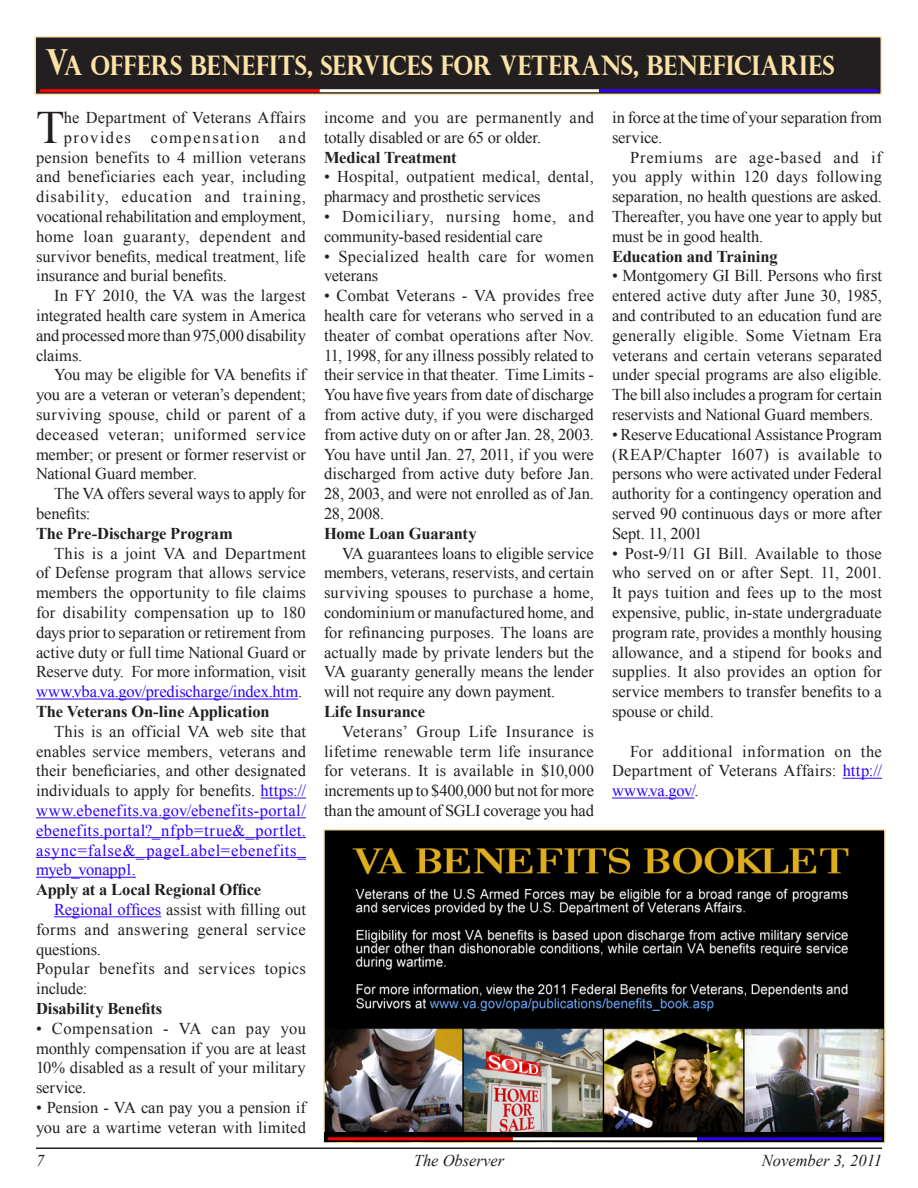
<style>
.page{position:relative;width:918px;height:1188px;background:#fff}
.page>*{position:absolute;margin:0;border:0;box-sizing:border-box;transform-origin:0 0}
.t1{font:46.35px "Times New Roman";color:#231f20}
.t2{font:700 27px "Perpetua Titling";letter-spacing:.005em;color:#fbe3a7;scale:.89 1}
.Normal__Web{font:16.5px/19.8px "Times New Roman";color:#231f20;text-align:justify}
.t3{font:700 16.5px "Times New Roman";letter-spacing:-.01em;color:#231f20}
.Normal__Web-2{font:16.5px/19.8px "Times New Roman";letter-spacing:.02em;color:#231f20}
.Normal__Web-3{font:16.5px/19.8px "Times New Roman";letter-spacing:.025em;color:#231f20}
.Normal__Web-4{font:16.5px "Times New Roman";letter-spacing:.05em;color:#231f20}
.Normal__Web-5{font:16.5px "Times New Roman";letter-spacing:.035em;color:#231f20}
.t4{font:italic 16.5px "Times New Roman";color:#231f20}
.Normal__Web-6{font:16.5px "Times New Roman";letter-spacing:.09em;color:#231f20}
.s1{font-size:36px}
.s2{color:#3000fd}
</style>
<div class="page">
<hr style="left:36px;top:1148px;width:846px;height:1px;background:#231f20">
<hr style="left:36px;top:699px;width:262px;height:1px;background:#3000fd">
<hr style="left:261px;top:798px;width:45px;height:1px;background:#3000fd">
<hr style="left:36px;top:817px;width:270px;height:1px;background:#3000fd">
<hr style="left:36px;top:837px;width:270px;height:1px;background:#3000fd">
<hr style="left:36px;top:857px;width:270px;height:1px;background:#3000fd">
<hr style="left:36px;top:877px;width:100px;height:1px;background:#3000fd">
<hr style="left:54px;top:916px;width:107px;height:1px;background:#3000fd">
<hr style="left:843px;top:778px;width:39px;height:1px;background:#3000fd">
<hr style="left:612px;top:798px;width:82px;height:1px;background:#3000fd">
<div style="left:35px;top:37px;width:846px;height:57px;background:#231f20"></div>
<div style="left:34px;top:36px;width:848px;height:59px;border:2px solid #fbe3a7"></div>
<hr style="left:319px;top:89px;width:280px;height:3px;background:#fff">
<hr style="left:40px;top:89px;width:279px;height:3px;background:#f00">
<hr style="left:599px;top:89px;width:279px;height:3px;background:#3000fd">
<img style="left:326px;top:832px;width:557px;height:301px">
<div style="left:323px;top:829px;width:563px;height:314px;border:2px solid #fbe3a7"></div>
<img style="left:325px;top:1133px;width:559px;height:9px">
<hr style="left:513px;top:1137px;width:184px;height:3px;background:#fff">
<hr style="left:328px;top:1137px;width:185px;height:3px;background:#f00">
<hr style="left:697px;top:1137px;width:185px;height:3px;background:#3000fd">
<p class="t2" style="left:45px;top:49px;width:889px"><span class="s1">V</span>A OFFERS BENEFITS, SERVICES FOR VETERANS, BENEFICIARIES</p>
<p class="t1" style="left:36px;top:96px;width:30px">T</p>
<p class="Normal__Web" style="left:64px;top:107px;width:244px">he Department of Veterans Affairs</p>
<p class="Normal__Web-6" style="left:64px;top:126px;width:244px">provides compensation and</p>
<p class="Normal__Web-2" style="left:36px;top:147px;width:272px">pension benefits to 4 million veterans</p>
<p class="Normal__Web" style="left:36px;top:167px;width:271px">and beneficiaries each year, including</p>
<p class="Normal__Web-4" style="left:36px;top:186px;width:272px">disability, education and training,</p>
<p class="Normal__Web" style="left:36px;top:206px;width:272px">vocational rehabilitation and employment,</p>
<p class="Normal__Web-5" style="left:36px;top:225px;width:271px">home loan guaranty, dependent and</p>
<p class="Normal__Web" style="left:36px;top:246px;width:271px">survivor benefits, medical treatment, life</p>
<p class="Normal__Web" style="left:36px;top:266px;width:192px">insurance and burial benefits.</p>
<p class="Normal__Web" style="left:36px;top:286px;width:271px;text-indent:18px">In FY 2010, the VA was the largest integrated health care system in America and processed more than 975,000 disability claims.</p>
<p class="Normal__Web" style="left:36px;top:365px;width:271px;text-indent:18px">You may be eligible for VA benefits if you are a veteran or veteran’s dependent; surviving spouse, child or parent of a deceased veteran; uniformed service member; or present or former reservist or National Guard member.</p>
<p class="Normal__Web" style="left:36px;top:484px;width:272px;text-indent:18px">The VA offers several ways to apply for benefits:</p>
<p class="t3" style="left:36px;top:522px;width:198px">The Pre-Discharge Program</p>
<p class="Normal__Web" style="left:36px;top:543px;width:272px;text-indent:18px">This is a joint VA and Department of Defense program that allows service members the opportunity to file claims for disability compensation up to 180 days prior to separation or retirement from active duty or full time National Guard or Reserve duty. For more information, visit <span class="s2">www.vba.va.gov/predischarge/index.htm</span>.</p>
<p class="t3" style="left:36px;top:700px;width:235px">The Veterans On-line Application</p>
<p class="Normal__Web" style="left:36px;top:721px;width:272px;text-indent:18px">This is an official VA web site that enables service members, veterans and their beneficiaries, and other designated individuals to apply for benefits. <span class="s2">https:// www.ebenefits.va.gov/ebenefits-portal/ ebenefits.portal?_nfpb=true&amp;_portlet. async=false&amp;_pageLabel=ebenefits_ myeb_vonapp1.</span></p>
<p class="t3" style="left:36px;top:878px;width:227px">Apply at a Local Regional Office</p>
<p class="Normal__Web" style="left:36px;top:899px;width:271px;text-indent:18px"><span class="s2">Regional offices</span> assist with filling out forms and answering general service questions.</p>
<p class="Normal__Web-3" style="left:36px;top:959px;width:272px">Popular benefits and services topics include:</p>
<p class="t3" style="left:36px;top:997px;width:128px">Disability Benefits</p>
<p class="Normal__Web" style="left:36px;top:1018px;width:272px">• Compensation - VA can pay you monthly compensation if you are at least 10% disabled as a result of your military service.</p>
<p class="Normal__Web" style="left:36px;top:1097px;width:271px">• Pension - VA can pay you a pension if you are a wartime veteran with limited</p>
<p class="Normal__Web" style="left:324px;top:107px;width:272px">income and you are permanently and totally disabled or are 65 or older.</p>
<p class="t3" style="left:324px;top:146px;width:134px">Medical Treatment</p>
<p class="Normal__Web" style="left:324px;top:167px;width:271px">• Hospital, outpatient medical, dental, pharmacy and prosthetic services</p>
<p class="Normal__Web" style="left:324px;top:206px;width:271px">• Domiciliary, nursing home, and community-based residential care</p>
<p class="Normal__Web-2" style="left:324px;top:246px;width:271px">• Specialized health care for women veterans</p>
<p class="Normal__Web" style="left:324px;top:286px;width:272px">• Combat Veterans - VA provides free health care for veterans who served in a theater of combat operations after Nov.<br>11, 1998, for any illness possibly related to their service in that theater. Time Limits - You have five years from date of discharge from active duty, if you were discharged from active duty on or after Jan. 28, 2003.<br>You have until Jan. 27, 2011, if you were discharged from active duty before Jan.<br>28, 2003, and were not enrolled as of Jan.<br>28, 2008.</p>
<p class="t3" style="left:324px;top:522px;width:154px">Home Loan Guaranty</p>
<p class="Normal__Web" style="left:324px;top:543px;width:272px;text-indent:18px">VA guarantees loans to eligible service members, veterans, reservists, and certain surviving spouses to purchase a home, condominium or manufactured home, and for refinancing purposes. The loans are actually made by private lenders but the VA guaranty generally means the lender will not require any down payment.</p>
<p class="t3" style="left:324px;top:700px;width:103px">Life Insurance</p>
<p class="Normal__Web" style="left:324px;top:721px;width:272px;text-indent:18px">Veterans’ Group Life Insurance is lifetime renewable term life insurance for veterans. It is available in $10,000 increments up to $400,000 but not for more than the amount of SGLI coverage you had</p>
<p class="Normal__Web" style="left:612px;top:107px;width:272px">in force at the time of your separation from service.</p>
<p class="Normal__Web" style="left:612px;top:147px;width:271px;text-indent:18px">Premiums are age-based and if you apply within 120 days following separation, no health questions are asked.<br>Thereafter, you have one year to apply but must be in good health.</p>
<p class="t3" style="left:612px;top:245px;width:167px">Education and Training</p>
<p class="Normal__Web" style="left:612px;top:266px;width:271px">• Montgomery GI Bill. Persons who first entered active duty after June 30, 1985, and contributed to an education fund are generally eligible. Some Vietnam Era veterans and certain veterans separated under special programs are also eligible.<br>The bill also includes a program for certain reservists and National Guard members.</p>
<p class="Normal__Web" style="left:612px;top:424px;width:272px">• Reserve Educational Assistance Program (REAP/Chapter 1607) is available to persons who were activated under Federal authority for a contingency operation and served 90 continuous days or more after Sept. 11, 2001</p>
<p class="Normal__Web" style="left:612px;top:543px;width:272px">• Post-9/11 GI Bill. Available to those who served on or after Sept. 11, 2001.<br>It pays tuition and fees up to the most expensive, public, in-state undergraduate program rate, provides a monthly housing allowance, and a stipend for books and supplies. It also provides an option for service members to transfer benefits to a spouse or child.</p>
<p class="Normal__Web" style="left:612px;top:741px;width:271px;text-indent:18px">For additional information on the Department of Veterans Affairs: <span class="s2">http:// www.va.gov/</span>.</p>
<p class="t4" style="left:36px;top:1150px;width:10px">7</p>
<p class="t4" style="left:414px;top:1150px;width:92px">The Observer</p>
<p class="t4" style="left:762px;top:1150px;width:122px">November 3, 2011</p>
</div>
